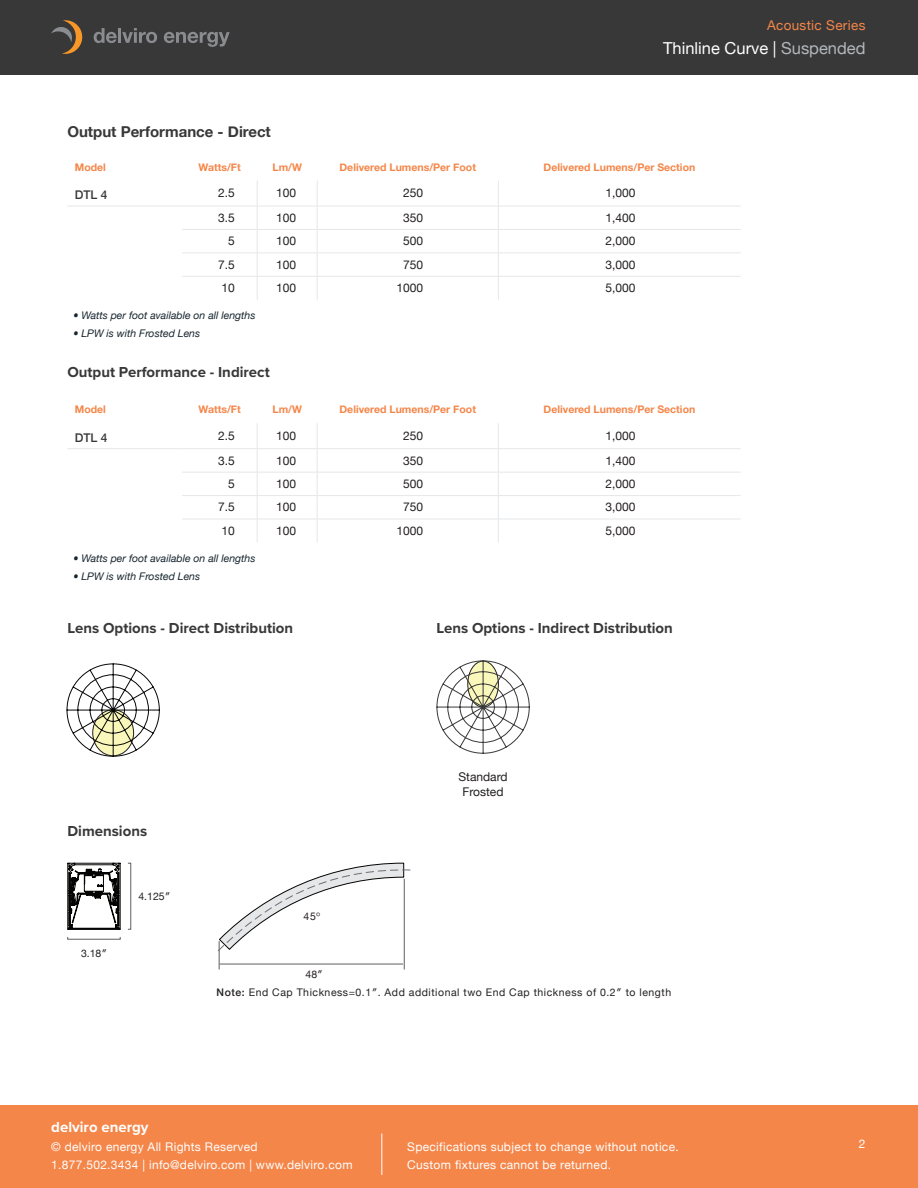
<style>
.page{position:relative;width:918px;height:1188px;background:#fff}
.page>*{position:absolute;margin:0;border:0;box-sizing:border-box;transform-origin:0 0}
.t1{font:16.5px "Helvetica Neue";color:#fff}
.t2{font:700 15px "Proxima Nova";color:#383839}
.t3{font:700 15px "Helvetica Neue";color:#383839}
.t4{font:700 15px "Proxima Nova";color:#fff}
.t5{font:13.5px "Helvetica Neue";letter-spacing:.025em;color:#f58649}
.t6{font:12px/18px "Helvetica Neue";letter-spacing:.025em;color:#fff}
.table_cell{font:12px "Helvetica Neue";color:#231f20}
.table_model_style{font:500 12px "Helvetica Neue";color:#383839}
.DTL_Performance_Styles{font:700 10.5px "Helvetica Neue";color:#f58649}
.Byline_Title_-_Align_Center{font:italic 10.5px "Helvetica Neue";color:#16242e}
.t7{font:10.5px "Helvetica Neue";letter-spacing:.05em;color:#231f20}
.Content___Left{font:700 10.5px "Helvetica Neue";color:#f58649}
.s1{color:#b2b7bb}
.s2{font-family:"Terfens";font-weight:500;font-style:normal}
.s3{font-weight:300}
.s4{font-weight:500}
</style>
<div class="page">
<div style="left:0;top:1106px;width:918px;height:82px;background:#f58649"></div>
<div style="left:0;top:0;width:918px;height:75px;background:#383839"></div>
<hr style="left:382px;top:1134px;width:1px;height:41px;background:#fff">
<svg style="left:51px;top:20px;width:32px;height:34px"></svg>
<svg style="left:94px;top:28px;width:63px;height:15px"></svg>
<svg style="left:164px;top:32px;width:66px;height:15px"></svg>
<svg style="left:66px;top:663px;width:94px;height:94px"></svg>
<svg style="left:436px;top:660px;width:94px;height:94px"></svg>
<svg style="left:182px;top:205px;width:558px;height:71px"></svg>
<hr style="left:67px;top:206px;width:115px;height:1px;background:#e6e7e9">
<hr style="left:182px;top:206px;width:75px;height:1px;background:#e6e7e9">
<hr style="left:257px;top:206px;width:60px;height:1px;background:#e6e7e9">
<hr style="left:317px;top:206px;width:181px;height:1px;background:#e6e7e9">
<hr style="left:498px;top:206px;width:243px;height:1px;background:#e6e7e9">
<hr style="left:182px;top:229px;width:75px;height:1px;background:#e6e7e9">
<hr style="left:257px;top:229px;width:60px;height:1px;background:#e6e7e9">
<hr style="left:317px;top:229px;width:181px;height:1px;background:#e6e7e9">
<hr style="left:498px;top:229px;width:243px;height:1px;background:#e6e7e9">
<hr style="left:182px;top:253px;width:75px;height:1px;background:#e6e7e9">
<hr style="left:257px;top:253px;width:60px;height:1px;background:#e6e7e9">
<hr style="left:317px;top:253px;width:181px;height:1px;background:#e6e7e9">
<hr style="left:498px;top:253px;width:243px;height:1px;background:#e6e7e9">
<hr style="left:182px;top:276px;width:75px;height:1px;background:#e6e7e9">
<hr style="left:257px;top:276px;width:60px;height:1px;background:#e6e7e9">
<svg style="left:257px;top:181px;width:1px;height:119px"></svg>
<hr style="left:317px;top:276px;width:181px;height:1px;background:#e6e7e9">
<svg style="left:317px;top:181px;width:1px;height:119px"></svg>
<hr style="left:498px;top:276px;width:243px;height:1px;background:#e6e7e9">
<svg style="left:498px;top:181px;width:1px;height:119px"></svg>
<svg style="left:182px;top:449px;width:558px;height:70px"></svg>
<hr style="left:67px;top:448px;width:115px;height:1px;background:#e6e7e9">
<hr style="left:182px;top:448px;width:75px;height:1px;background:#e6e7e9">
<hr style="left:257px;top:448px;width:60px;height:1px;background:#e6e7e9">
<hr style="left:317px;top:448px;width:181px;height:1px;background:#e6e7e9">
<hr style="left:498px;top:448px;width:243px;height:1px;background:#e6e7e9">
<hr style="left:182px;top:472px;width:75px;height:1px;background:#e6e7e9">
<hr style="left:257px;top:472px;width:60px;height:1px;background:#e6e7e9">
<hr style="left:317px;top:472px;width:181px;height:1px;background:#e6e7e9">
<hr style="left:498px;top:472px;width:243px;height:1px;background:#e6e7e9">
<hr style="left:182px;top:495px;width:75px;height:1px;background:#e6e7e9">
<hr style="left:257px;top:495px;width:60px;height:1px;background:#e6e7e9">
<hr style="left:317px;top:495px;width:181px;height:1px;background:#e6e7e9">
<hr style="left:498px;top:495px;width:243px;height:1px;background:#e6e7e9">
<hr style="left:182px;top:519px;width:75px;height:1px;background:#e6e7e9">
<hr style="left:257px;top:519px;width:60px;height:1px;background:#e6e7e9">
<svg style="left:257px;top:423px;width:1px;height:119px"></svg>
<hr style="left:317px;top:519px;width:181px;height:1px;background:#e6e7e9">
<svg style="left:317px;top:423px;width:1px;height:119px"></svg>
<hr style="left:498px;top:519px;width:243px;height:1px;background:#e6e7e9">
<svg style="left:498px;top:423px;width:1px;height:119px"></svg>
<svg style="left:67px;top:863px;width:54px;height:67px"></svg>
<div style="left:128px;top:863px;width:3px;height:66px;border:1px solid #5f5f62"></div>
<svg style="left:217px;top:862px;width:194px;height:107px"></svg>
<p class="t5" style="left:767px;top:15px;width:100px">Acoustic Series</p>
<h1 class="t1" style="left:663px;top:36px;width:204px">Thinline Curve | <span class="s1">Suspended</span></h1>
<p class="t3" style="left:67px;top:120px;width:205px">Output Performance - Direct</p>
<p class="Content___Left" style="left:75px;top:159px;width:33px">Model</p>
<p class="DTL_Performance_Styles" style="left:199px;top:159px;width:44px">Watts/Ft</p>
<p class="DTL_Performance_Styles" style="left:272px;top:159px;width:31px">Lm/W</p>
<p class="DTL_Performance_Styles" style="left:340px;top:159px;width:138px">Delivered Lumens/Per Foot</p>
<p class="DTL_Performance_Styles" style="left:544px;top:159px;width:153px">Delivered Lumens/Per Section</p>
<p class="table_model_style" style="left:75px;top:185px;width:34px">DTL 4</p>
<p class="table_cell" style="left:218px;top:185px;width:18px">2.5</p>
<p class="table_cell" style="left:276px;top:185px;width:22px">100</p>
<p class="table_cell" style="left:403px;top:185px;width:22px">250</p>
<p class="table_cell" style="left:606px;top:185px;width:32px">1,000</p>
<p class="table_cell" style="left:218px;top:209px;width:18px">3.5</p>
<p class="table_cell" style="left:276px;top:209px;width:22px">100</p>
<p class="table_cell" style="left:403px;top:209px;width:22px">350</p>
<p class="table_cell" style="left:606px;top:209px;width:32px">1,400</p>
<p class="table_cell" style="left:228px;top:232px;width:8px">5</p>
<p class="table_cell" style="left:276px;top:232px;width:22px">100</p>
<p class="table_cell" style="left:403px;top:232px;width:22px">500</p>
<p class="table_cell" style="left:606px;top:232px;width:32px">2,000</p>
<p class="table_cell" style="left:218px;top:256px;width:18px">7.5</p>
<p class="table_cell" style="left:276px;top:256px;width:22px">100</p>
<p class="table_cell" style="left:403px;top:256px;width:22px">750</p>
<p class="table_cell" style="left:606px;top:256px;width:32px">3,000</p>
<p class="table_cell" style="left:221px;top:279px;width:15px">10</p>
<p class="table_cell" style="left:276px;top:279px;width:22px">100</p>
<p class="table_cell" style="left:397px;top:279px;width:28px">1000</p>
<p class="table_cell" style="left:606px;top:279px;width:32px">5,000</p>
<p class="Byline_Title_-_Align_Center" style="left:73px;top:308px;width:184px"><span class="s2">•</span> Watts per foot available on all lengths</p>
<p class="Byline_Title_-_Align_Center" style="left:73px;top:326px;width:128px"><span class="s2">•</span> LPW is with Frosted Lens</p>
<p class="t2" style="left:67px;top:360px;width:204px">Output Performance - Indirect</p>
<p class="Content___Left" style="left:75px;top:401px;width:33px">Model</p>
<p class="DTL_Performance_Styles" style="left:199px;top:401px;width:44px">Watts/Ft</p>
<p class="DTL_Performance_Styles" style="left:272px;top:401px;width:31px">Lm/W</p>
<p class="DTL_Performance_Styles" style="left:340px;top:401px;width:138px">Delivered Lumens/Per Foot</p>
<p class="DTL_Performance_Styles" style="left:544px;top:401px;width:153px">Delivered Lumens/Per Section</p>
<p class="table_model_style" style="left:75px;top:428px;width:34px">DTL 4</p>
<p class="table_cell" style="left:218px;top:427px;width:18px">2.5</p>
<p class="table_cell" style="left:276px;top:427px;width:22px">100</p>
<p class="table_cell" style="left:403px;top:427px;width:22px">250</p>
<p class="table_cell" style="left:606px;top:427px;width:32px">1,000</p>
<p class="table_cell" style="left:218px;top:452px;width:18px">3.5</p>
<p class="table_cell" style="left:276px;top:452px;width:22px">100</p>
<p class="table_cell" style="left:403px;top:452px;width:22px">350</p>
<p class="table_cell" style="left:606px;top:452px;width:32px">1,400</p>
<p class="table_cell" style="left:228px;top:475px;width:8px">5</p>
<p class="table_cell" style="left:276px;top:475px;width:22px">100</p>
<p class="table_cell" style="left:403px;top:475px;width:22px">500</p>
<p class="table_cell" style="left:606px;top:475px;width:32px">2,000</p>
<p class="table_cell" style="left:218px;top:499px;width:18px">7.5</p>
<p class="table_cell" style="left:276px;top:499px;width:22px">100</p>
<p class="table_cell" style="left:403px;top:499px;width:22px">750</p>
<p class="table_cell" style="left:606px;top:499px;width:32px">3,000</p>
<p class="table_cell" style="left:221px;top:522px;width:15px">10</p>
<p class="table_cell" style="left:276px;top:522px;width:22px">100</p>
<p class="table_cell" style="left:397px;top:522px;width:28px">1000</p>
<p class="table_cell" style="left:606px;top:522px;width:32px">5,000</p>
<p class="Byline_Title_-_Align_Center" style="left:73px;top:551px;width:184px"><span class="s2">•</span> Watts per foot available on all lengths</p>
<p class="Byline_Title_-_Align_Center" style="left:73px;top:569px;width:128px"><span class="s2">•</span> LPW is with Frosted Lens</p>
<p class="t2" style="left:68px;top:617px;width:227px">Lens Options - Direct Distribution</p>
<p class="t2" style="left:436px;top:617px;width:238px">Lens Options - Indirect Distribution</p>
<p class="t2" style="left:68px;top:819px;width:81px">Dimensions</p>
<p class="t7" style="left:81px;top:946px;width:27px">3.18″</p>
<p class="t7" style="left:138px;top:888px;width:33px">4.125″</p>
<p class="t7" style="left:304px;top:908px;width:18px">45<span class="s3">º</span></p>
<p class="t7" style="left:306px;top:967px;width:19px">48″</p>
<p class="table_cell" style="left:459px;top:768px;width:51px">Standard</p>
<p class="table_cell" style="left:463px;top:783px;width:42px">Frosted</p>
<p class="t7" style="left:217px;top:985px;width:456px"><span class="s4">Note:</span> End Cap Thickness=0.1″. Add additional two End Cap thickness of 0.2″ to length</p>
<p class="t4" style="left:51px;top:1116px;width:99px">delviro energy</p>
<p class="t6" style="left:51px;top:1138px;width:303px">© delviro energy All Rights Reserved<br>1.877.502.3434 | info@delviro.com | www.delviro.com</p>
<p class="t6" style="left:407px;top:1138px;width:273px">Specifications subject to change without notice.<br>Custom fixtures cannot be returned.</p>
<p class="t6" style="left:859px;top:1135px;width:8px">2</p>
</div>
